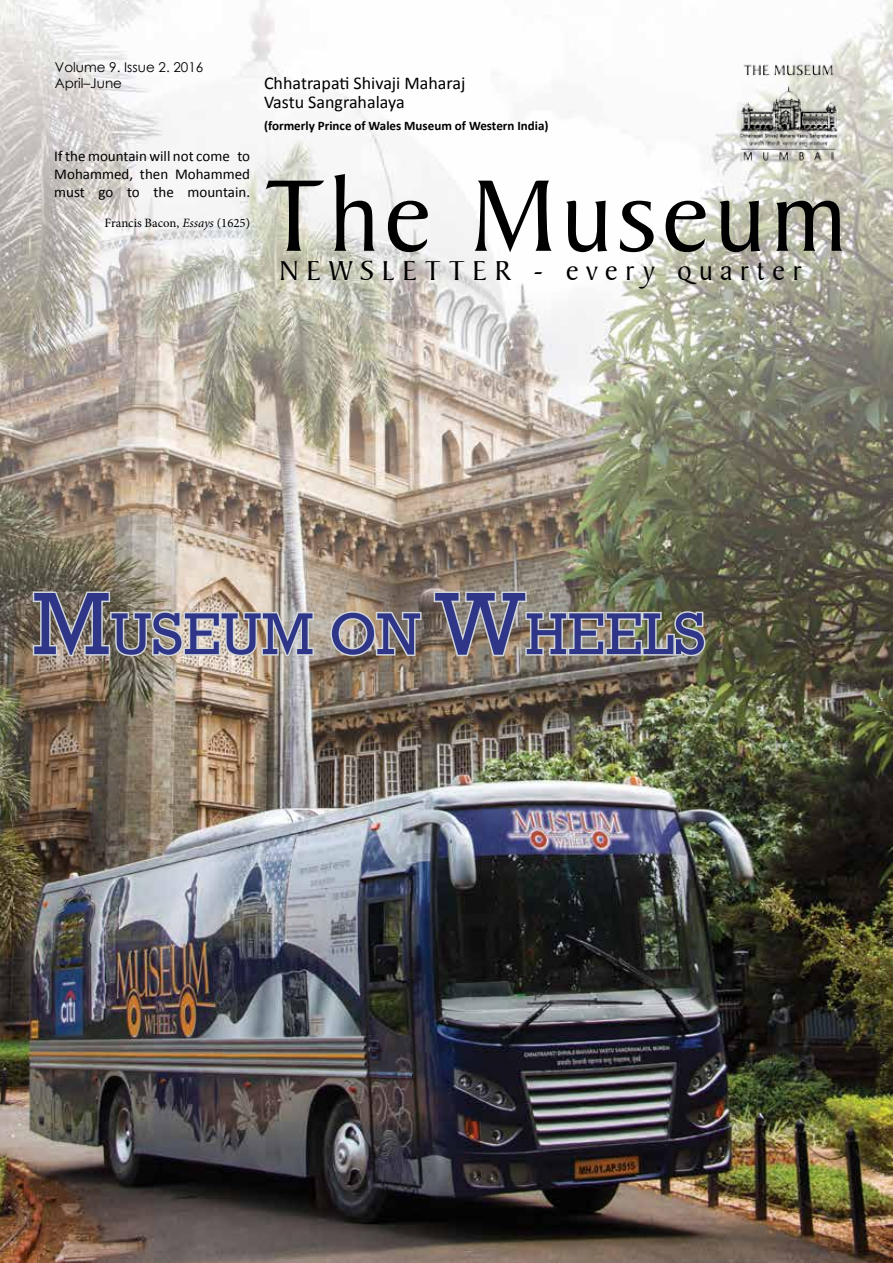
<style>
.page{position:relative;width:893px;height:1263px;background:#fff}
.page>*{position:absolute;margin:0;border:0;box-sizing:border-box;transform-origin:0 0}
.t1{font:109.5px "Baker Signet BT";letter-spacing:.05em;color:#000}
.t2{font:60px "Rockwell";color:#2f3587}
.t3{font:29.4px "Baker Signet BT";letter-spacing:.26em;color:#000}
.t4{font:18px/19.5px "Calibri";color:#000}
.t5{font:15px/18px "Calibri";color:#000;text-align:justify}
.t6{font:13.5px/16.2px "Century Gothic";color:#000}
.t7{font:700 13.05px "Calibri";color:#000}
.t8{font:12.75px "Minion Pro";color:#000}
.s1{font-style:italic}
.s2{font-size:90px}
</style>
<div class="page">
<img style="left:0;top:0;width:893px;height:1263px">
<img style="left:737px;top:62px;width:102px;height:102px">
<svg style="left:31px;top:584px;width:284px;height:74px;background:#aea69c"></svg>
<svg style="left:329px;top:608px;width:94px;height:50px;background:#aaa199"></svg>
<img style="left:432px;top:590px;width:275px;height:68px">
<p class="t6" style="left:55px;top:59px;width:150px">Volume 9. Issue 2. 2016<br>April–June</p>
<p class="t5" style="left:54px;top:146px;width:197px">If the mountain will not come to Mohammed, then Mohammed must go to the mountain.</p>
<p class="t8" style="left:105px;top:214px;width:147px">Francis Bacon, <span class="s1">Essays</span> (1625)</p>
<p class="t4" style="left:264px;top:72px;width:203px">Chhatrapati Shivaji Maharaj<br>Vastu Sangrahalaya</p>
<p class="t7" style="left:264px;top:117px;width:286px">(formerly Prince of Wales Museum of Western India)</p>
<h1 class="t1" style="left:264px;top:150px;width:584px">The Museum</h1>
<h3 class="t3" style="left:279px;top:253px;width:524px">NEWSLETTER - every quarter</h3>
<h2 class="t2" style="left:32px;top:599px;width:675px"><span class="s2">M</span>USEUM ON <span class="s2">W</span>HEELS</h2>
</div>
